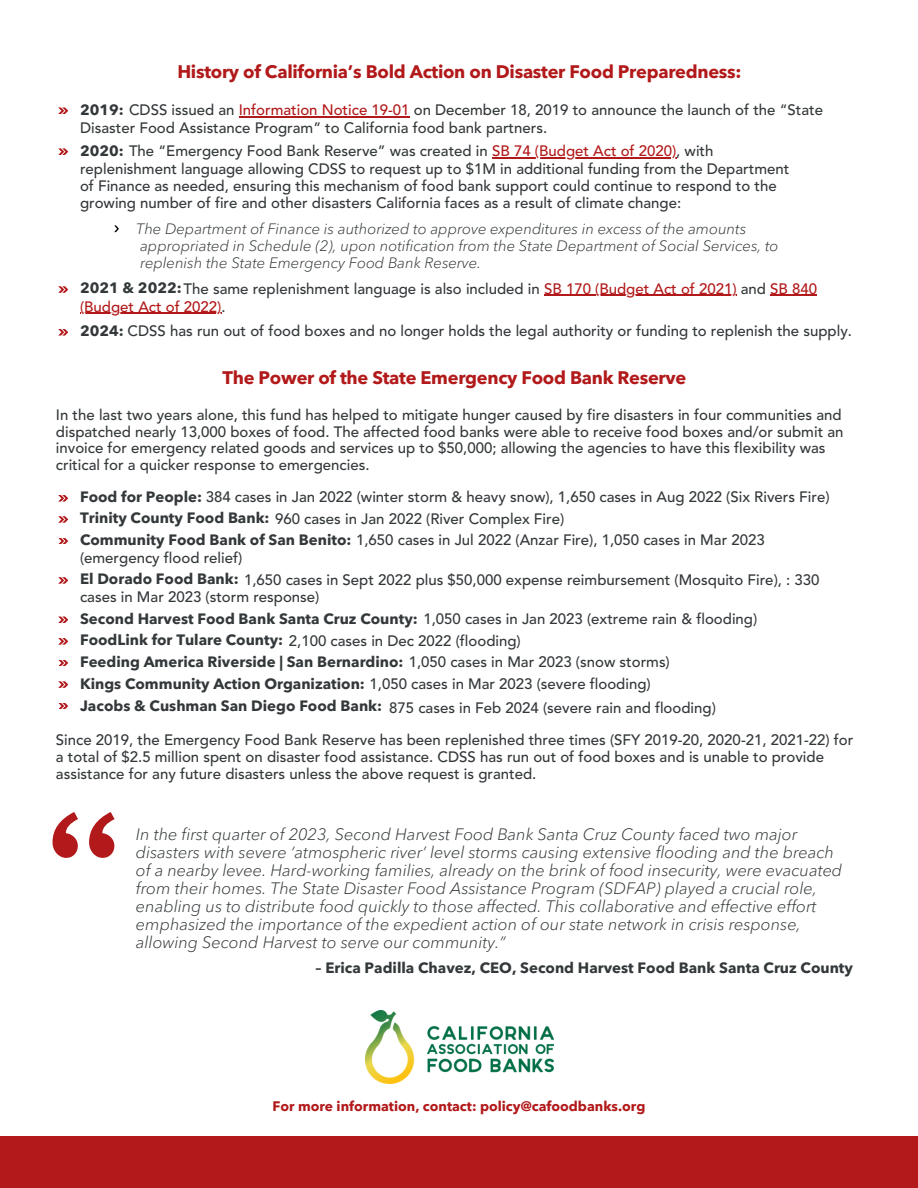
<style>
.page{position:relative;width:918px;height:1188px;background:#fff}
.page>*{position:absolute;margin:0;border:0;box-sizing:border-box;transform-origin:0 0}
.t1{font:204px "Andale Mono WTJ";color:#b2191a}
.t2{font:700 18.15px "Avenir Next LT Pro";letter-spacing:-.015em;color:#b2191a}
.t3{font:italic 300 16.5px/18px "Avenir Next LT Pro";color:#33383a}
.t4{font:500 15px/16.8px "Avenir LT Std";color:#33383a}
.t5{font:italic 300 15px "Avenir Next LT Pro";color:#33383a}
.t6{font:700 15px "Avenir Next LT Pro";color:#33383a}
.t7{font:500 15px "Avenir LT Std";color:#b2191a}
.t8{font:700 13.8px "Avenir Next LT Pro";color:#b2191a}
.s1{font-family:"Avenir Next LT Pro";font-weight:700}
.s2{color:#b2191a}
.s3{color:#33383a}
.s4{font-family:"Avenir LT Std";font-weight:500}
</style>
<div class="page">
<svg style="left:58px;top:108px;width:10px;height:6px"></svg>
<svg style="left:59px;top:149px;width:9px;height:5px"></svg>
<svg style="left:114px;top:225px;width:5px;height:7px"></svg>
<svg style="left:59px;top:287px;width:9px;height:5px"></svg>
<svg style="left:58px;top:329px;width:10px;height:6px"></svg>
<svg style="left:58px;top:495px;width:10px;height:6px"></svg>
<svg style="left:59px;top:517px;width:9px;height:5px"></svg>
<svg style="left:58px;top:538px;width:10px;height:6px"></svg>
<svg style="left:59px;top:578px;width:9px;height:5px"></svg>
<svg style="left:58px;top:617px;width:10px;height:6px"></svg>
<svg style="left:59px;top:639px;width:9px;height:5px"></svg>
<svg style="left:58px;top:660px;width:10px;height:6px"></svg>
<svg style="left:59px;top:682px;width:9px;height:5px"></svg>
<img style="left:365px;top:1010px;width:188px;height:73px">
<div style="left:0;top:1136px;width:918px;height:52px;background:#b2191a"></div>
<hr style="left:239px;top:116px;width:171px;height:1px;background:#b2191a">
<hr style="left:492px;top:157px;width:184px;height:1px;background:#b2191a">
<hr style="left:544px;top:295px;width:193px;height:1px;background:#b2191a">
<hr style="left:770px;top:295px;width:47px;height:1px;background:#b2191a">
<hr style="left:80px;top:313px;width:141px;height:1px;background:#b2191a">
<svg style="left:58px;top:703px;width:10px;height:6px"></svg>
<p class="t2" style="left:177px;top:60px;width:566px">History of California’s Bold Action on Disaster Food Preparedness:</p>
<p class="t4" style="left:80px;top:103px;width:745px"><span class="s1">2019:</span> CDSS issued an <span class="s2">Information Notice 19-01</span> on December 18, 2019 to announce the launch of the “State</p>
<h1 class="t4" style="left:80px;top:121px;width:469px">Disaster Food Assistance Program” to California food bank partners.</h1>
<h3 class="t4" style="left:80px;top:144px;width:635px"><span class="s1">2020:</span> The “Emergency Food Bank Reserve” was created in <span class="s2">SB 74 (Budget Act of 2020)</span>, with</h3>
<h3 class="t4" style="left:80px;top:162px;width:711px">replenishment language allowing CDSS to request up to $1M in additional funding from the Department of Finance as needed, ensuring this mechanism of food bank support could continue to respond to the growing number of fire and other disasters California faces as a result of climate change:</h3>
<h3 class="t5" style="left:136px;top:219px;width:611px">The Department of Finance is authorized to approve expenditures in excess of the amounts</h3>
<h3 class="t5" style="left:140px;top:236px;width:640px">appropriated in Schedule (2), upon notification from the State Department of Social Services, to</h3>
<p class="t5" style="left:140px;top:253px;width:343px">replenish the State Emergency Food Bank Reserve.</p>
<p class="t4" style="left:80px;top:281px;width:739px"><span class="s1">2021 &amp; 2022:</span>The same replenishment language is also included in <span class="s2">SB 170 (Budget Act of 2021)</span> and <span class="s2">SB 840</span></p>
<h3 class="t7" style="left:80px;top:300px;width:147px">(Budget Act of 2022)<span class="s3">.</span></h3>
<h3 class="t4" style="left:80px;top:324px;width:773px"><span class="s1">2024:</span> CDSS has run out of food boxes and no longer holds the legal authority or funding to replenish the supply.</h3>
<h3 class="t2" style="left:223px;top:366px;width:465px">The Power of the State Emergency Food Bank Reserve</h3>
<h3 class="t4" style="left:56px;top:407px;width:789px">In the last two years alone, this fund has helped to mitigate hunger caused by fire disasters in four communities and dispatched nearly 13,000 boxes of food. The affected food banks were able to receive food boxes and/or submit an invoice for emergency related goods and services up to $50,000; allowing the agencies to have this flexibility was critical for a quicker response to emergencies.</h3>
<h1 class="t4" style="left:80px;top:490px;width:751px"><span class="s1">Food for People:</span> 384 cases in Jan 2022 (winter storm &amp; heavy snow), 1,650 cases in Aug 2022 (Six Rivers Fire)</h1>
<p class="t4" style="left:80px;top:511px;width:486px"><span class="s1">Trinity County Food Bank:</span> 960 cases in Jan 2022 (River Complex Fire)</p>
<p class="t4" style="left:80px;top:533px;width:686px"><span class="s1">Community Food Bank of San Benito:</span> 1,650 cases in Jul 2022 (Anzar Fire), 1,050 cases in Mar 2023</p>
<p class="t4" style="left:80px;top:551px;width:164px">(emergency flood relief)</p>
<p class="t4" style="left:80px;top:572px;width:741px"><span class="s1">El Dorado Food Bank:</span> 1,650 cases in Sept 2022 plus $50,000 expense reimbursement (Mosquito Fire), : 330</p>
<p class="t4" style="left:80px;top:590px;width:241px">cases in Mar 2023 (storm response)</p>
<p class="t4" style="left:80px;top:612px;width:679px"><span class="s1">Second Harvest Food Bank Santa Cruz County:</span> 1,050 cases in Jan 2023 (extreme rain &amp; flooding)</p>
<h3 class="t4" style="left:80px;top:633px;width:442px"><span class="s1">FoodLink for Tulare County:</span> 2,100 cases in Dec 2022 (flooding)</h3>
<h3 class="t6" style="left:80px;top:652px;width:591px">Feeding America Riverside | San Bernardino: <span class="s4">1,050 cases in Mar 2023 (snow storms)</span></h3>
<h3 class="t4" style="left:80px;top:677px;width:572px"><span class="s1">Kings Community Action Organization:</span> 1,050 cases in Mar 2023 (severe flooding)</h3>
<h3 class="t6" style="left:80px;top:697px;width:304px">Jacobs &amp; Cushman San Diego Food Bank:</h3>
<h3 class="t4" style="left:389px;top:700px;width:328px">875 cases in Feb 2024 (severe rain and flooding)</h3>
<h3 class="t4" style="left:56px;top:733px;width:799px">Since 2019, the Emergency Food Bank Reserve has been replenished three times (SFY 2019-20, 2020-21, 2021-22) for a total of $2.5 million spent on disaster food assistance. CDSS has run out of food boxes and is unable to provide assistance for any future disasters unless the above request is granted.</h3>
<h3 class="t1" style="left:34px;top:712px;width:103px">“</h3>
<h3 class="t3" style="left:136px;top:825px;width:708px">In the first quarter of 2023, Second Harvest Food Bank Santa Cruz County faced two major disasters with severe ‘atmospheric river’ level storms causing extensive flooding and the breach of a nearby levee. Hard-working families, already on the brink of food insecurity, were evacuated from their homes. The State Disaster Food Assistance Program (SDFAP) played a crucial role, enabling us to distribute food quickly to those affected. This collaborative and effective effort emphasized the importance of the expedient action of our state network in crisis response, allowing Second Harvest to serve our community.”</h3>
<h3 class="t6" style="left:316px;top:958px;width:539px">– Erica Padilla Chavez, CEO, Second Harvest Food Bank Santa Cruz County</h3>
<h3 class="t8" style="left:273px;top:1097px;width:374px">For more information, contact: policy@cafoodbanks.org</h3>
</div>
